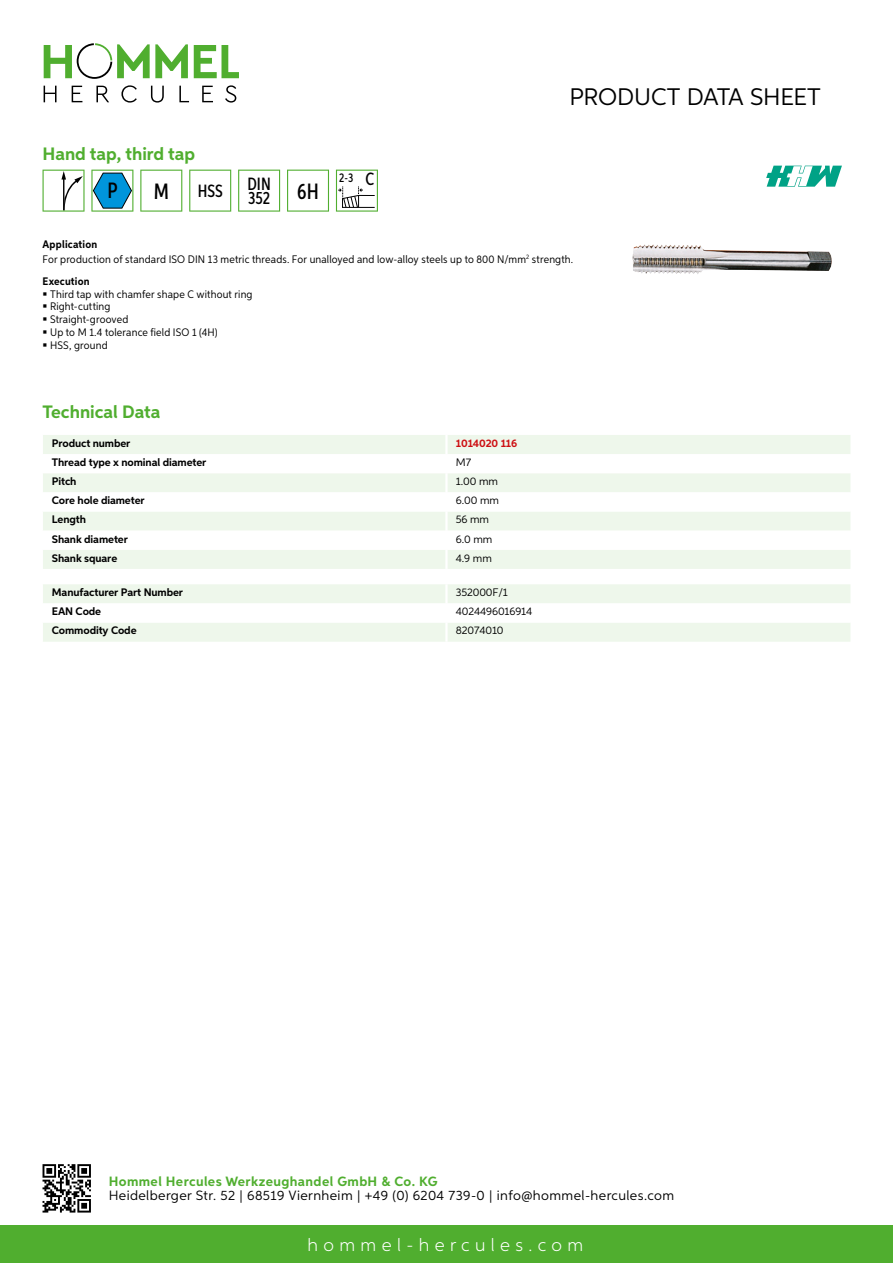
<style>
.page{position:relative;width:893px;height:1263px;background:#fff}
.page>*{position:absolute;margin:0;border:0;box-sizing:border-box;transform-origin:0 0}
.t1{font:24px "Aspira";letter-spacing:-.01em;color:#000}
.t2{font:500 22.2px "Aspira XX Nar";color:#000}
.t3{font:700 18px "Aspira";color:#50ae2f}
.t4{font:300 18px "Aspira";letter-spacing:.3em;color:#fff}
.t5{font:500 17.85px/14.9px "Aspira XX Nar";color:#000}
.t6{font:13.5px "Aspira";letter-spacing:.03em;color:#000}
.t7{font:700 13.5px "Aspira";letter-spacing:.03em;color:#50ae2f}
.t8{font:500 12.6px "Aspira XX Nar";color:#000}
.t9{font:10.95px/12.8px "Aspira Nar";letter-spacing:.015em;color:#000}
.t10{font:700 10.95px "Aspira";letter-spacing:-.01em;color:#000}
.t11{font:10.95px "Aspira";letter-spacing:-.01em;color:#000}
.t12{font:700 10.95px "Aspira";letter-spacing:-.01em;color:#cd1013}
.t13{font:700 10.95px "Aspira Nar";letter-spacing:.015em;color:#000}
.s1{font-size:17.85px}
.s2{font-weight:700}
</style>
<div class="page">
<div style="left:0;top:1226px;width:893px;height:37px;background:#50ae2f"></div>
<svg style="left:43px;top:1164px;width:48px;height:48px"></svg>
<svg style="left:194px;top:45px;width:45px;height:33px"></svg>
<svg style="left:44px;top:43px;width:144px;height:36px"></svg>
<svg style="left:44px;top:86px;width:13px;height:16px"></svg>
<svg style="left:72px;top:86px;width:10px;height:16px"></svg>
<svg style="left:96px;top:86px;width:13px;height:16px"></svg>
<svg style="left:121px;top:85px;width:16px;height:18px"></svg>
<svg style="left:151px;top:86px;width:13px;height:17px"></svg>
<svg style="left:179px;top:86px;width:10px;height:16px"></svg>
<svg style="left:202px;top:86px;width:11px;height:16px"></svg>
<svg style="left:225px;top:85px;width:11px;height:18px"></svg>
<div style="left:43px;top:435px;width:807px;height:134px;background:#eef7eb"></div>
<svg style="left:43px;top:454px;width:807px;height:96px"></svg>
<hr style="left:445px;top:435px;width:3px;height:19px;background:#fff">
<hr style="left:445px;top:454px;width:3px;height:19px;background:#fff">
<hr style="left:445px;top:473px;width:3px;height:19px;background:#fff">
<hr style="left:445px;top:492px;width:3px;height:19px;background:#fff">
<hr style="left:445px;top:511px;width:3px;height:20px;background:#fff">
<hr style="left:445px;top:531px;width:3px;height:19px;background:#fff">
<hr style="left:445px;top:550px;width:3px;height:19px;background:#fff">
<svg style="left:43px;top:584px;width:807px;height:58px"></svg>
<hr style="left:445px;top:622px;width:3px;height:20px;background:#fff">
<svg style="left:43px;top:170px;width:42px;height:42px"></svg>
<svg style="left:91px;top:170px;width:42px;height:42px"></svg>
<svg style="left:140px;top:170px;width:42px;height:42px"></svg>
<svg style="left:189px;top:170px;width:42px;height:42px"></svg>
<svg style="left:238px;top:170px;width:42px;height:42px"></svg>
<svg style="left:287px;top:170px;width:42px;height:42px"></svg>
<svg style="left:336px;top:170px;width:42px;height:42px"></svg>
<img style="left:632px;top:244px;width:200px;height:30px">
<svg style="left:766px;top:166px;width:76px;height:21px"></svg>
<h3 class="t3" style="left:43px;top:142px;width:154px">Hand tap, third tap</h3>
<h2 class="t2" style="left:108px;top:177px;width:12px">P</h2>
<h2 class="t2" style="left:154px;top:178px;width:17px">M</h2>
<h3 class="t5" style="left:198px;top:183px;width:27px">HSS</h3>
<h3 class="t5" style="left:247px;top:176px;width:73px">DIN<br>352 <sup>6H</sup></h3>
<p class="t8" style="left:339px;top:169px;width:37px">2-3 <span class="s1">C</span></p>
<h1 class="t1" style="left:569px;top:82px;width:253px">Product data sh eet</h1>
<p class="t9" style="left:43px;top:236px;width:532px;line-height:15.1px"><span class="s2">Application<br></span>For production of standard ISO DIN 13 metric threads. For unalloyed and low-alloy steels up to 800 N/mm<sup>2</sup> strength.</p>
<p class="t13" style="left:43px;top:274px;width:49px">Execution</p>
<p class="t9" style="left:50px;top:287px;width:204px">Third tap with chamfer shape C without ring<br>Right-cutting<br>Straight-grooved<br>Up to M 1.4 tolerance field ISO 1 (4H)<br>HSS, ground</p>
<h3 class="t3" style="left:43px;top:401px;width:120px">Technical Data</h3>
<p class="t10" style="left:52px;top:436px;width:80px">Product number</p>
<p class="t12" style="left:456px;top:436px;width:63px">1014020 116</p>
<p class="t10" style="left:52px;top:455px;width:156px">Thread type x nominal diameter</p>
<p class="t11" style="left:456px;top:456px;width:17px">M7</p>
<p class="t10" style="left:52px;top:475px;width:26px">Pitch</p>
<p class="t11" style="left:456px;top:475px;width:44px">1.00 mm</p>
<p class="t10" style="left:52px;top:494px;width:94px">Core hole diameter</p>
<p class="t11" style="left:456px;top:494px;width:45px">6.00 mm</p>
<p class="t10" style="left:52px;top:513px;width:36px">Length</p>
<p class="t11" style="left:456px;top:513px;width:35px">56 mm</p>
<p class="t10" style="left:52px;top:532px;width:78px">Shank diameter</p>
<p class="t11" style="left:456px;top:532px;width:38px">6.0 mm</p>
<p class="t10" style="left:52px;top:551px;width:67px">Shank square</p>
<p class="t11" style="left:456px;top:551px;width:38px">4.9 mm</p>
<p class="t10" style="left:52px;top:586px;width:133px">Manufacturer Part Number</p>
<p class="t11" style="left:456px;top:586px;width:54px">352000F/1</p>
<p class="t10" style="left:52px;top:605px;width:51px">EAN Code</p>
<p class="t11" style="left:456px;top:605px;width:78px">4024496016914</p>
<p class="t10" style="left:52px;top:624px;width:86px">Commodity Code</p>
<p class="t11" style="left:456px;top:624px;width:49px">82074010</p>
<p class="t7" style="left:109px;top:1172px;width:330px">Hommel Hercules Werkzeughandel GmbH &amp; Co. KG</p>
<p class="t6" style="left:109px;top:1187px;width:567px">Heidelberger Str. 52 | 68519 Viernheim | +49 (0) 6204 739-0 | info@hommel-hercules.com</p>
<h3 class="t4" style="left:307px;top:1234px;width:277px">hommel-hercules.com</h3>
</div>
